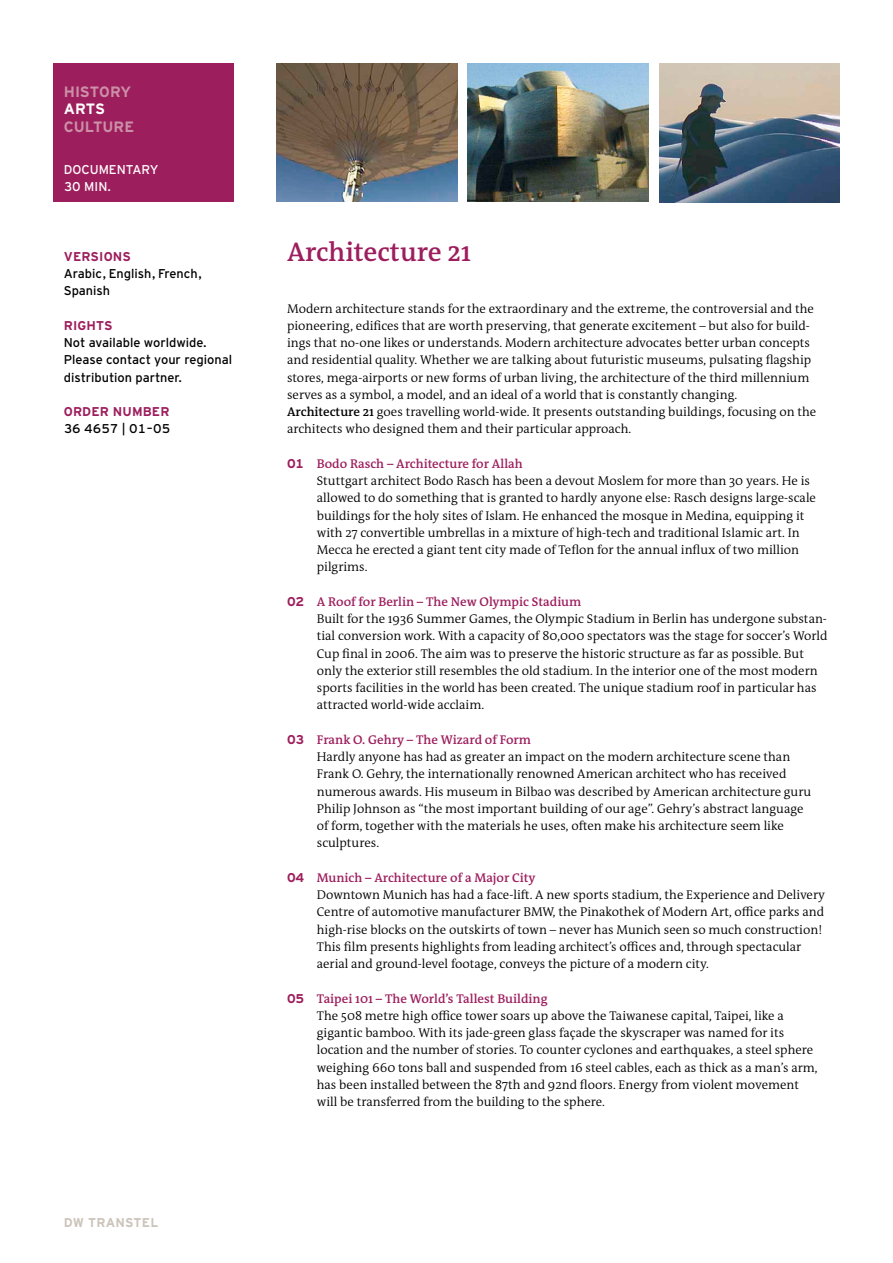
<style>
.page{position:relative;width:893px;height:1263px;background:#fff}
.page>*{position:absolute;margin:0;border:0;box-sizing:border-box;transform-origin:0 0}
.t1{font:600 27px "DW The Antiqua B W6";color:#9d1e5d}
.t2{font:700 15px "Interstate DW";color:#cb90a7}
.t3{font:700 15px "Interstate DW";color:#fff}
.t4{font:300 12.75px/17.2px "DW The Antiqua B W4";color:#000}
.t5{font:600 12.75px "DW The Antiqua B W6";color:#9d1e5d}
.t6{font:12.75px/17.2px "Interstate DW Line";color:#000}
.t7{font:700 12.75px "Interstate DW";letter-spacing:.01em;color:#9d1e5d}
.t8{font:12.75px/17.2px "Interstate DW Line";color:#fff}
.t9{font:700 12.75px "Interstate DW Line";letter-spacing:.02em;color:#ccc4ba}
.s1{font-family:"DW The Antiqua B W6";font-weight:600}
.s2{font-family:"Interstate DW Line";font-weight:700}
</style>
<div class="page">
<div style="left:53px;top:64px;width:181px;height:138px;background:#9d1e5d"></div>
<img style="left:276px;top:64px;width:181px;height:138px">
<img style="left:468px;top:64px;width:180px;height:138px">
<img style="left:659px;top:64px;width:181px;height:138px">
<p class="t2" style="left:64px;top:83px;width:69px">HISTORY</p>
<p class="t3" style="left:64px;top:101px;width:43px">ARTS</p>
<p class="t2" style="left:64px;top:118px;width:72px">CULTURE</p>
<p class="t8" style="left:64px;top:161px;width:96px">DOCUMENTARY<br>30 MIN.</p>
<p class="t7" style="left:64px;top:249px;width:69px">VERSIONS</p>
<p class="t6" style="left:64px;top:265px;width:139px">Arabic, English, French,<br>Spanish</p>
<p class="t7" style="left:64px;top:318px;width:50px">RIGHTS</p>
<p class="t6" style="left:64px;top:334px;width:170px">Not available worldwide.<br>Please contact your regional distribution partner.</p>
<p class="t7" style="left:64px;top:404px;width:107px">ORDER NUMBER</p>
<p class="t6" style="left:64px;top:420px;width:108px">36 4657 | 01–05</p>
<p class="t9" style="left:64px;top:1215px;width:96px">DW TRANSTEL</p>
<h1 class="t1" style="left:287px;top:234px;width:186px">Architecture 21</h1>
<p class="t4" style="left:287px;top:300px;width:531px">Modern architecture stands for the extraordinary and the extreme, the controversial and the pioneering, edifices that are worth preserving, that generate excitement – but also for build&shy;ings that no-one likes or understands. Modern architecture advocates better urban concepts and residential quality. Whether we are talking about futuristic museums, pulsating flagship stores, mega-airports or new forms of urban living, the architecture of the third millennium serves as a symbol, a model, and an ideal of a world that is constantly changing.<br><span class="s1">Architecture 21</span> goes travelling world-wide. It presents outstanding buildings, focusing on the architects who designed them and their particular approach.</p>
<p class="t5" style="left:287px;top:455px;width:237px"><span class="s2">01</span> Bodo Rasch – Architecture for Allah</p>
<p class="t4" style="left:317px;top:472px;width:501px">Stuttgart architect Bodo Rasch has been a devout Moslem for more than 30 years. He is allowed to do something that is granted to hardly anyone else: Rasch designs large-scale buildings for the holy sites of Islam. He enhanced the mosque in Medina, equipping it with 27 convertible umbrellas in a mixture of high-tech and traditional Islamic art. In Mecca he erected a giant tent city made of Teflon for the annual influx of two million pilgrims.</p>
<p class="t5" style="left:287px;top:593px;width:296px"><span class="s2">02</span> A Roof for Berlin – The New Olympic Stadium</p>
<p class="t4" style="left:317px;top:610px;width:512px">Built for the 1936 Summer Games, the Olympic Stadium in Berlin has undergone substan&shy;tial conversion work. With a capacity of 80,000 spectators was the stage for soccer’s World Cup final in 2006. The aim was to preserve the historic structure as far as possible. But only the exterior still resembles the old stadium. In the interior one of the most modern sports facilities in the world has been created. The unique stadium roof in particular has attracted world-wide acclaim.</p>
<p class="t5" style="left:287px;top:731px;width:246px"><span class="s2">03</span> Frank O. Gehry – The Wizard of Form</p>
<p class="t4" style="left:317px;top:748px;width:496px">Hardly anyone has had as greater an impact on the modern architecture scene than Frank O. Gehry, the internationally renowned American architect who has received numerous awards. His museum in Bilbao was described by American architecture guru Philip Johnson as “the most important building of our age”. Gehry’s abstract language of form, together with the materials he uses, often make his architecture seem like sculptures.</p>
<p class="t5" style="left:287px;top:869px;width:250px"><span class="s2">04</span> Munich – Architecture of a Major City</p>
<p class="t4" style="left:317px;top:886px;width:510px">Downtown Munich has had a face-lift. A new sports stadium, the Experience and Delivery Centre of automotive manufacturer BMW, the Pinakothek of Modern Art, office parks and high-rise blocks on the outskirts of town – never has Munich seen so much construction!<br>This film presents highlights from leading architect’s offices and, through spectacular aerial and ground-level footage, conveys the picture of a modern city.</p>
<p class="t5" style="left:287px;top:990px;width:262px"><span class="s2">05</span> Taipei 101 – The World’s Tallest Building</p>
<p class="t4" style="left:317px;top:1007px;width:502px">The 508 metre high office tower soars up above the Taiwanese capital, Taipei, like a gigantic bamboo. With its jade-green glass façade the skyscraper was named for its location and the number of stories. To counter cyclones and earthquakes, a steel sphere weighing 660 tons ball and suspended from 16 steel cables, each as thick as a man’s arm, has been installed between the 87th and 92nd floors. Energy from violent movement will be transferred from the building to the sphere.</p>
</div>
